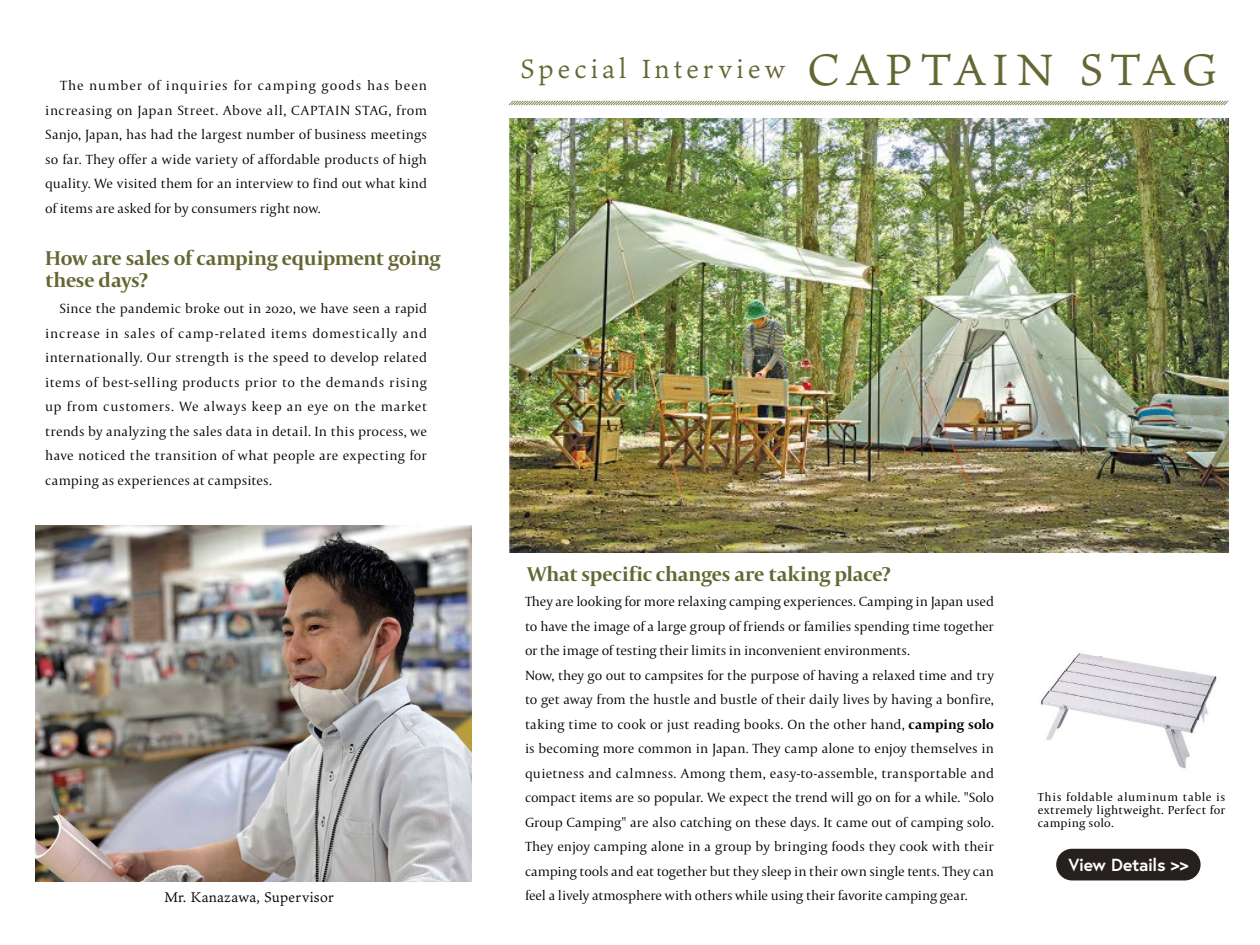
<style>
.page{position:relative;width:1260px;height:945px;background:#fff}
.page>*{position:absolute;margin:0;border:0;box-sizing:border-box;transform-origin:0 0}
.t1{font:43.75px "Ten Mincho Text";letter-spacing:.135em;color:#656733}
.t2{font:26.25px "Ten Mincho Text";letter-spacing:.155em;color:#656733}
.t3{font:700 21px/21.9px "Capitolium 2";letter-spacing:-.01em;color:#656733}
.t4{font:700 17.5px "Europa";letter-spacing:-.02em;color:#fff}
.t5{font:300 14px/24.5px "Capitolium 2";color:#000;text-align:justify}
.t6{font:14px "Ten Mincho Text";letter-spacing:.02em;color:#000}
.t7{font:12.25px/13.1px "Capitolium 2";letter-spacing:.025em;color:#000;text-align:justify}
.s1{font-weight:700}
</style>
<div class="page">
<img style="left:509px;top:118px;width:719px;height:434px">
<img style="left:35px;top:525px;width:436px;height:357px">
<img style="left:1041px;top:653px;width:176px;height:116px">
<div style="left:1056px;top:849px;width:145px;height:31px;background:#26201f;border-radius:16px"></div>
<svg style="left:508px;top:100px;width:721px;height:6px"></svg>
<p class="t5" style="left:45px;top:73px;width:383px;text-indent:15px">The number of inquiries for camping goods has been increasing on Japan Street. Above all, CAPTAIN STAG, from Sanjo, Japan, has had the largest number of business meetings so far. They offer a wide variety of affordable products of high quality. We visited them for an interview to find out what kind of items are asked for by consumers right now.</p>
<h3 class="t3" style="left:45px;top:247px;width:397px">How are sales of camping equipment going these days?</h3>
<p class="t5" style="left:45px;top:296px;width:383px;text-indent:14px">Since the pandemic broke out in 2020, we have seen a rapid increase in sales of camp-related items domestically and internationally. Our strength is the speed to develop related items of best-selling products prior to the demands rising up from customers. We always keep an eye on the market trends by analyzing the sales data in detail In. this process, we have noticed the transition of what people are expecting for camping as experiences at campsites.</p>
<p class="t6" style="left:164px;top:889px;width:171px">Mr. Kanazawa, Supervisor</p>
<h2 class="t2" style="left:520px;top:54px;width:108px">Special</h2>
<h2 class="t2" style="left:641px;top:54px;width:145px">Interview</h2>
<h1 class="t1" style="left:807px;top:44px;width:249px">CAPTAIN</h1>
<h1 class="t1" style="left:1079px;top:44px;width:139px">STAG</h1>
<h3 class="t3" style="left:527px;top:563px;width:366px">What specific changes are taking place?</h3>
<p class="t5" style="left:525px;top:589px;width:471px;text-align:left">They are looking for more relaxing camping experiences. Camping in Japan used to have the image of a large group of friends or families spending time together or the image of testing their limits in inconvenient environments.<br>Now, they go out to campsites for the purpose of having a relaxed time and try to get away from the hustle and bustle of their daily lives by having a bonfire, taking time to cook or just reading books. On the other hand, <span class="s1">camping solo </span>is becoming more common in Japan. They camp alone to enjoy themselves in quietness and calmness. Among them, easy-to-assemble, transportable and compact items are so popular. We expect the trend will go on for a while ". Solo Group Camping" are also catching on these days It. came out of camping solo.<br>They enjoy camping alone in a group by bringing foods they cook with their camping tools and eat together but they sleep in their own single tents. They can feel a lively atmosphere with others while using their favorite camping gear.</p>
<p class="t7" style="left:1038px;top:790px;width:189px">This foldable aluminum table is extremely lightweight. Perfect for camping solo.</p>
<p class="t4" style="left:1068px;top:853px;width:122px">View Details &lt;&lt;</p>
</div>
